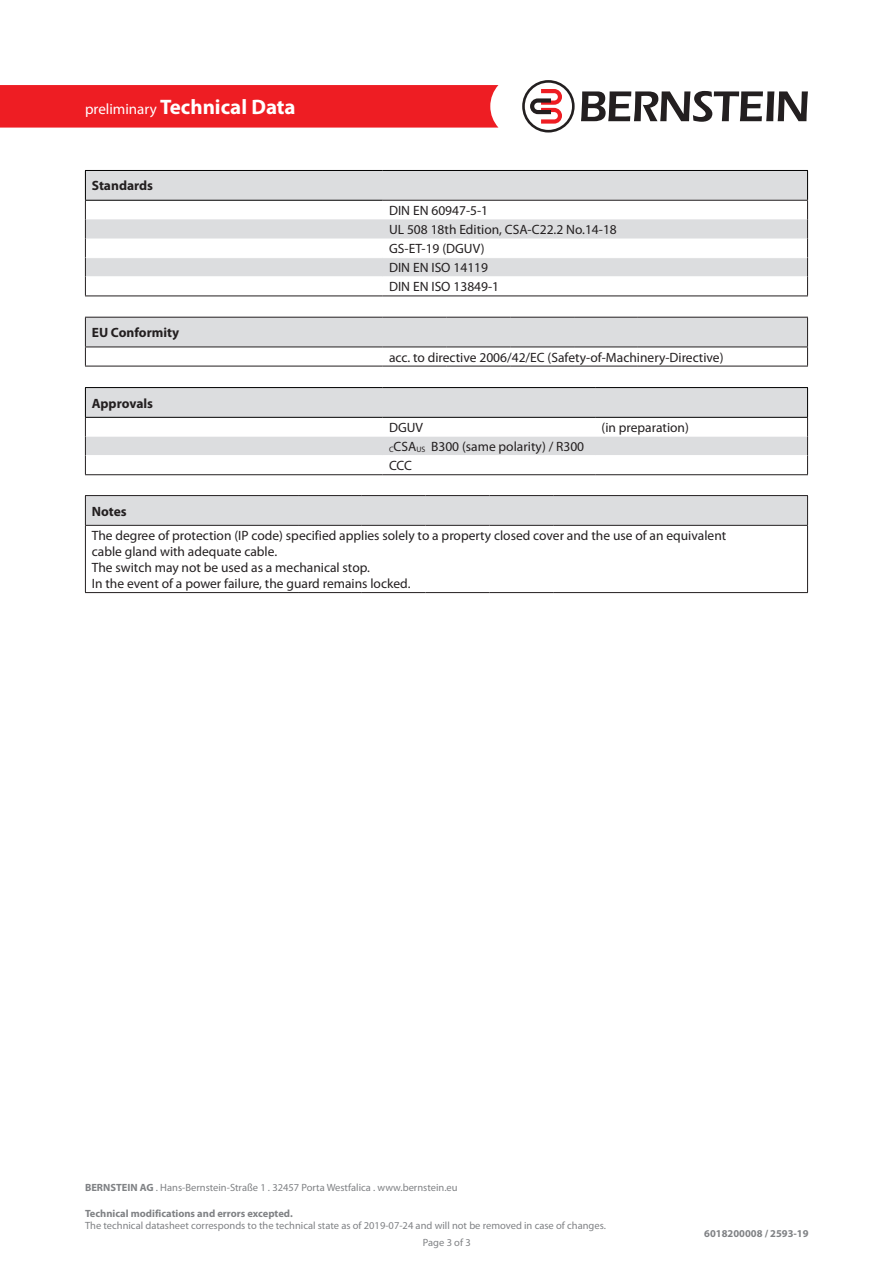
<style>
.page{position:relative;width:893px;height:1263px;background:#fff}
.page>*{position:absolute;margin:0;border:0;box-sizing:border-box;transform-origin:0 0}
.t1{font:700 21px "Myriad Pro";color:#fff}
.t2{font:13.5px "Myriad Pro";color:#231f20}
.t3{font:700 13.5px "Myriad Pro";color:#231f20}
.t4{font:10.5px/16.8px "Myriad Pro";color:#808285}
.t5{font:700 10.5px "Myriad Pro";color:#808285}
.s1{font-weight:400;font-size:15px}
.s2{font-weight:700}
</style>
<div class="page">
<div style="left:0;top:85px;width:498px;height:43px;background:#ee1d23"></div>
<svg style="left:581px;top:91px;width:227px;height:31px"></svg>
<svg style="left:522px;top:80px;width:53px;height:53px"></svg>
<svg style="left:85px;top:318px;width:723px;height:48px"></svg>
<hr style="left:85px;top:317px;width:298px;height:1px;background:#231f20">
<hr style="left:383px;top:317px;width:63px;height:1px;background:#231f20">
<hr style="left:446px;top:317px;width:64px;height:1px;background:#231f20">
<hr style="left:510px;top:317px;width:64px;height:1px;background:#231f20">
<hr style="left:574px;top:317px;width:64px;height:1px;background:#231f20">
<hr style="left:638px;top:317px;width:170px;height:1px;background:#231f20">
<hr style="left:85px;top:347px;width:298px;height:1px;background:#231f20">
<hr style="left:383px;top:347px;width:63px;height:1px;background:#231f20">
<hr style="left:446px;top:347px;width:64px;height:1px;background:#231f20">
<hr style="left:510px;top:347px;width:64px;height:1px;background:#231f20">
<hr style="left:574px;top:347px;width:64px;height:1px;background:#231f20">
<hr style="left:638px;top:347px;width:170px;height:1px;background:#231f20">
<hr style="left:85px;top:366px;width:298px;height:1px;background:#231f20">
<hr style="left:383px;top:366px;width:63px;height:1px;background:#231f20">
<hr style="left:446px;top:366px;width:64px;height:1px;background:#231f20">
<hr style="left:510px;top:366px;width:64px;height:1px;background:#231f20">
<hr style="left:574px;top:366px;width:64px;height:1px;background:#231f20">
<hr style="left:638px;top:366px;width:170px;height:1px;background:#231f20">
<svg style="left:86px;top:171px;width:721px;height:105px;fill:#dcdddf"></svg>
<hr style="left:85px;top:170px;width:298px;height:1px;background:#000">
<hr style="left:383px;top:170px;width:425px;height:1px;background:#000">
<hr style="left:85px;top:200px;width:298px;height:1px;background:#000">
<hr style="left:86px;top:257px;width:297px;height:1px;background:#fff">
<hr style="left:383px;top:257px;width:424px;height:1px;background:#fff">
<svg style="left:85px;top:171px;width:1px;height:125px"></svg>
<svg style="left:807px;top:171px;width:1px;height:125px"></svg>
<hr style="left:85px;top:296px;width:298px;height:1px;background:#231f20">
<hr style="left:383px;top:296px;width:425px;height:1px;background:#231f20">
<hr style="left:383px;top:200px;width:425px;height:1px;background:#231f20">
<hr style="left:85px;top:387px;width:298px;height:1px;background:#000">
<hr style="left:383px;top:387px;width:212px;height:1px;background:#000">
<hr style="left:595px;top:387px;width:213px;height:1px;background:#000">
<svg style="left:85px;top:388px;width:723px;height:86px"></svg>
<hr style="left:85px;top:474px;width:298px;height:1px;background:#231f20">
<hr style="left:383px;top:474px;width:212px;height:1px;background:#231f20">
<hr style="left:595px;top:474px;width:213px;height:1px;background:#231f20">
<svg style="left:85px;top:496px;width:723px;height:29px;background:#d9dadc"></svg>
<hr style="left:85px;top:526px;width:1px;height:66px;background:#231f20">
<hr style="left:807px;top:526px;width:1px;height:66px;background:#231f20">
<hr style="left:85px;top:495px;width:213px;height:1px;background:#231f20">
<hr style="left:298px;top:495px;width:64px;height:1px;background:#231f20">
<hr style="left:362px;top:495px;width:64px;height:1px;background:#231f20">
<hr style="left:426px;top:495px;width:63px;height:1px;background:#231f20">
<hr style="left:489px;top:495px;width:64px;height:1px;background:#231f20">
<hr style="left:553px;top:495px;width:255px;height:1px;background:#231f20">
<hr style="left:85px;top:525px;width:213px;height:1px;background:#231f20">
<hr style="left:298px;top:525px;width:64px;height:1px;background:#231f20">
<hr style="left:362px;top:525px;width:64px;height:1px;background:#231f20">
<hr style="left:426px;top:525px;width:63px;height:1px;background:#231f20">
<hr style="left:489px;top:525px;width:64px;height:1px;background:#231f20">
<hr style="left:553px;top:525px;width:255px;height:1px;background:#231f20">
<hr style="left:85px;top:592px;width:213px;height:1px;background:#231f20">
<hr style="left:298px;top:592px;width:64px;height:1px;background:#231f20">
<hr style="left:362px;top:592px;width:64px;height:1px;background:#231f20">
<hr style="left:426px;top:592px;width:63px;height:1px;background:#231f20">
<hr style="left:489px;top:592px;width:64px;height:1px;background:#231f20">
<hr style="left:553px;top:592px;width:255px;height:1px;background:#231f20">
<h1 class="t1" style="left:85px;top:93px;width:212px"><span class="s1">preliminary</span> Technical Data</h1>
<p class="t3" style="left:92px;top:177px;width:63px">Standards</p>
<p class="t3" style="left:92px;top:324px;width:89px">EU Conformity</p>
<p class="t3" style="left:92px;top:394px;width:63px">Approvals</p>
<p class="t2" style="left:389px;top:202px;width:101px">DIN EN 60947-5-1</p>
<p class="t2" style="left:389px;top:221px;width:229px">UL 508 18th Edition, CSA-C22.2 No.14-18</p>
<p class="t2" style="left:389px;top:240px;width:97px">GS-ET-19 (DGUV)</p>
<p class="t2" style="left:389px;top:259px;width:101px">DIN EN ISO 14119</p>
<p class="t2" style="left:389px;top:279px;width:112px">DIN EN ISO 13849-1</p>
<p class="t2" style="left:389px;top:349px;width:336px">acc. to directive 2006/42/EC (Safety-of-Machinery-Directive)</p>
<p class="t2" style="left:389px;top:419px;width:35px">DGUV</p>
<p class="t2" style="left:601px;top:419px;width:89px">(in preparation)</p>
<p class="t2" style="left:389px;top:438px;width:197px"><sub>C</sub>CSA<sub>US</sub> B300 (same polarity) / R300</p>
<p class="t2" style="left:389px;top:457px;width:24px">CCC</p>
<p class="t3" style="left:92px;top:502px;width:36px">Notes</p>
<p class="t2" style="left:92px;top:527px;width:636px">The degree of protection (IP code) specified applies solely to a property closed cover and the use of an equivalent</p>
<p class="t2" style="left:92px;top:543px;width:187px">cable gland with adequate cable.</p>
<p class="t2" style="left:92px;top:559px;width:280px">The switch may not be used as a mechanical stop.</p>
<p class="t2" style="left:92px;top:575px;width:320px">In the event of a power failure, the guard remains locked.</p>
<p class="t4" style="left:85px;top:1179px;width:374px"><span class="s2">BERNSTEIN AG</span> . Hans-Bernstein-Straße 1 . 32457 Porta Westfalica . www.bernstein.eu</p>
<p class="t5" style="left:85px;top:1206px;width:209px">Technical modifications and errors excepted.</p>
<p class="t4" style="left:423px;top:1217px;width:184px;text-indent:-338px">The technical datasheet corresponds to the technical state as of 2019-07-24 and will not be removed in case of changes.<br>Page 3 of 3</p>
<p class="t5" style="left:704px;top:1227px;width:106px">6018200008 / 2593-19</p>
</div>
